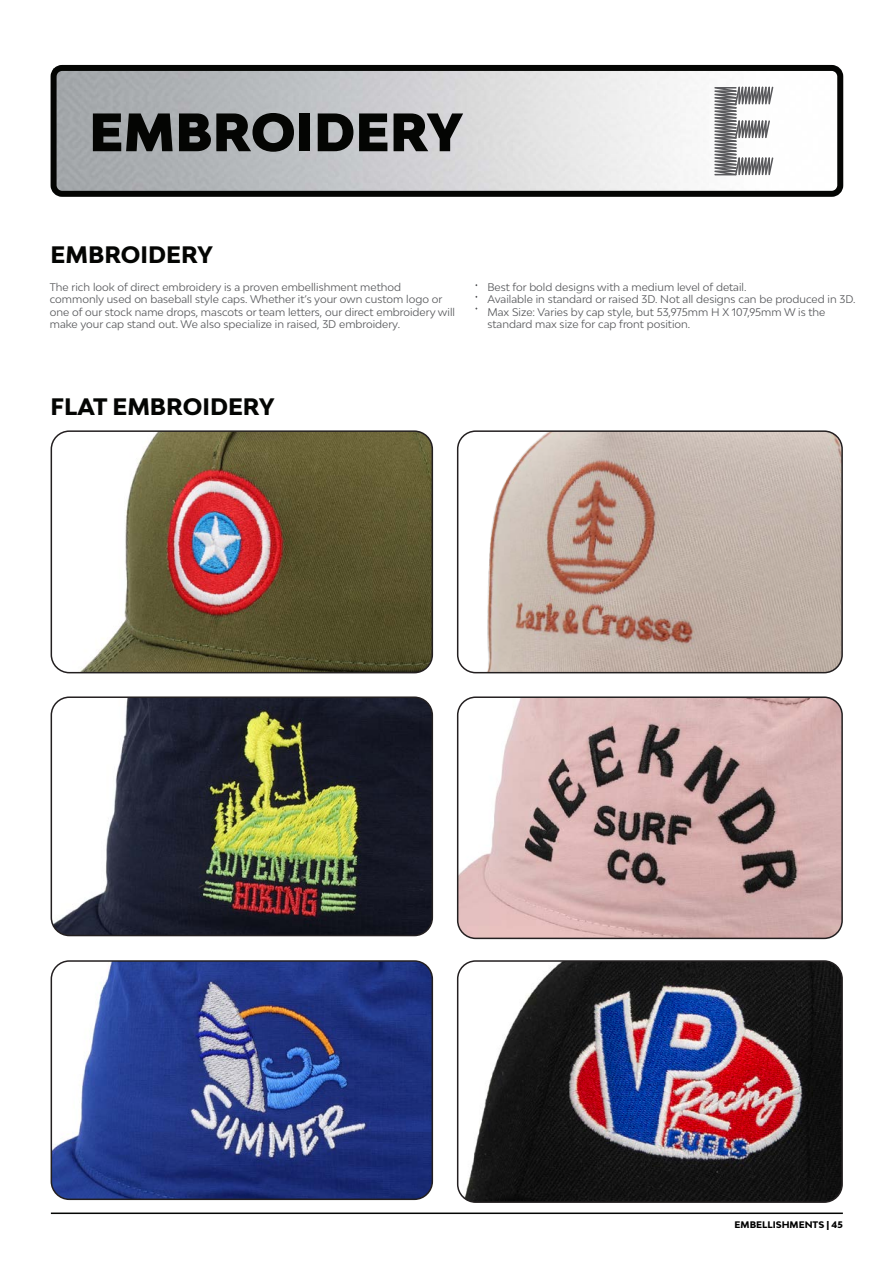
<style>
.page{position:relative;width:893px;height:1263px;background:#fff}
.page>*{position:absolute;margin:0;border:0;box-sizing:border-box;transform-origin:0 0}
.t1{font:900 51px "Bw Modelica";color:#040503}
.t2{font:800 22.5px "Bw Modelica";color:#040503}
.t3{font:10.5px/12.6px "Bw Modelica";color:#595a5d}
.t4{font:800 9px "Bw Modelica";color:#000}
.s1{color:#5b5b5d}
</style>
<div class="page">
<img style="left:58px;top:72px;width:778px;height:118px">
<img style="left:51px;top:433px;width:381px;height:240px">
<div style="left:51px;top:430px;width:382px;height:243px;border:2px solid #231f20;border-radius:18px"></div>
<img style="left:51px;top:699px;width:381px;height:236px">
<div style="left:51px;top:696px;width:382px;height:240px;border:2px solid #231f20;border-radius:18px"></div>
<img style="left:51px;top:963px;width:381px;height:236px">
<div style="left:51px;top:960px;width:382px;height:240px;border:2px solid #231f20;border-radius:18px"></div>
<img style="left:458px;top:433px;width:384px;height:240px">
<div style="left:457px;top:430px;width:386px;height:243px;border:2px solid #231f20;border-radius:18px"></div>
<img style="left:458px;top:699px;width:384px;height:239px">
<div style="left:457px;top:696px;width:386px;height:243px;border:2px solid #231f20;border-radius:18px"></div>
<img style="left:458px;top:963px;width:382px;height:239px">
<div style="left:457px;top:960px;width:386px;height:243px;border:2px solid #231f20;border-radius:18px"></div>
<div style="left:51px;top:65px;width:792px;height:132px;border:6px solid #040503;border-radius:9px"></div>
<hr style="left:51px;top:1212px;width:792px;height:2px;background:#040503">
<svg style="left:714px;top:87px;width:59px;height:88px"></svg>
<p class="t1" style="left:89px;top:99px;width:376px">EMBROIDERY</p>
<p class="t2" style="left:51px;top:240px;width:164px">EMBROIDERY</p>
<p class="t3" style="left:50px;top:280px;width:407px">The rich look of direct embroidery is a proven <span class="s1">embellishment</span> method commonly used on baseball style caps. Whether it’s your own custom logo or one of our stock name drops, mascots or team letters, our direct embroidery will make your cap stand out. We also specialize in raised, 3D embroidery.</p>
<p class="t3" style="left:487px;top:280px;width:261px">Best for bold designs with a medium level of detail.</p>
<p class="t3" style="left:487px;top:293px;width:369px">Available in standard or raised 3D. Not all designs can be produced in 3D.</p>
<p class="t3" style="left:487px;top:305px;width:339px">Max Size: Varies by cap style, but 53,975mm H X 107,95mm W is the standard max size for cap front position.</p>
<p class="t2" style="left:51px;top:392px;width:226px">FLAT EMBROIDERY</p>
<p class="t4" style="left:735px;top:1219px;width:110px">EMBELLISHMENTS | 45</p>
</div>
